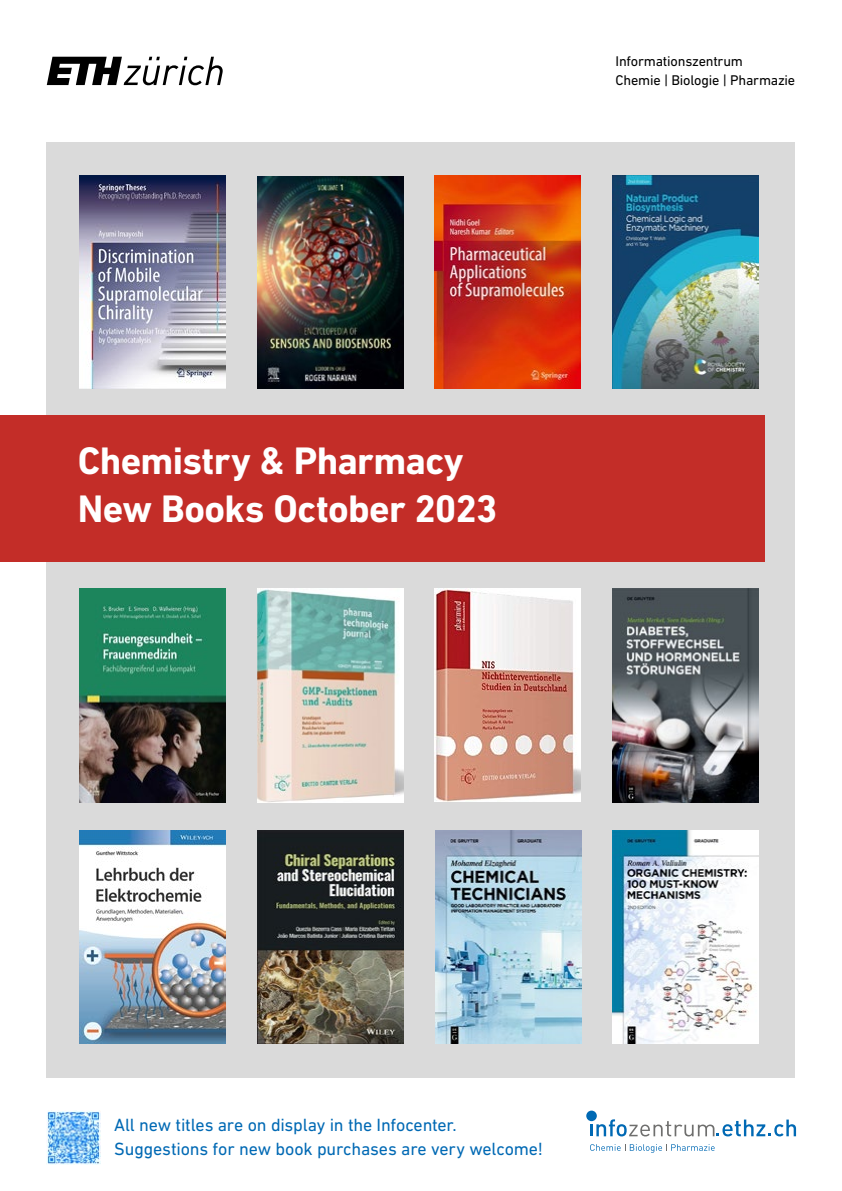
<style>
.page{position:relative;width:842px;height:1191px;background:#fff}
.page>*{position:absolute;margin:0;border:0;box-sizing:border-box;transform-origin:0 0}
.t1{font:700 39px/48px "DIN Next W1 G";letter-spacing:-.015em;color:#fff}
.t2{font:18px/24px "DIN Next W1 G";letter-spacing:-.01em;color:#0069b4}
.t3{font:14.3px/18.6px "DIN Next W1 G";letter-spacing:-.015em;color:#000}
</style>
<div class="page">
<svg style="left:47px;top:57px;width:176px;height:28px"></svg>
<div style="left:47px;top:142px;width:748px;height:935px;background:#dadada"></div>
<div style="left:586px;top:1110px;width:11px;height:11px;background:#0069b4;border-radius:50%"></div>
<svg style="left:590px;top:1144px;width:125px;height:8px"></svg>
<svg style="left:590px;top:1119px;width:206px;height:17px"></svg>
<img style="left:79px;top:175px;width:146px;height:213px">
<img style="left:435px;top:175px;width:146px;height:214px">
<img style="left:257px;top:177px;width:146px;height:211px">
<img style="left:612px;top:175px;width:146px;height:214px">
<img style="left:79px;top:589px;width:146px;height:213px">
<img style="left:435px;top:589px;width:146px;height:212px">
<img style="left:257px;top:589px;width:146px;height:213px">
<img style="left:613px;top:589px;width:146px;height:213px">
<img style="left:79px;top:830px;width:146px;height:213px">
<img style="left:435px;top:830px;width:146px;height:213px">
<img style="left:257px;top:830px;width:146px;height:213px">
<img style="left:613px;top:830px;width:146px;height:213px">
<div style="left:0;top:415px;width:764px;height:147px;background:#c32d28"></div>
<img style="left:47px;top:1110px;width:53px;height:54px">
<p class="t3" style="left:615px;top:52px;width:181px">Informationszentrum<br>Chemie | Biologie | Pharmazie</p>
<h1 class="t1" style="left:78px;top:437px;width:421px">Chemistry &amp; Pharmacy<br>New Books October 2023</h1>
<p class="t2" style="left:114px;top:1112px;width:430px">All new titles are on display in the Infocenter.<br>Suggestions for new book purchases are very welcome!</p>
</div>
